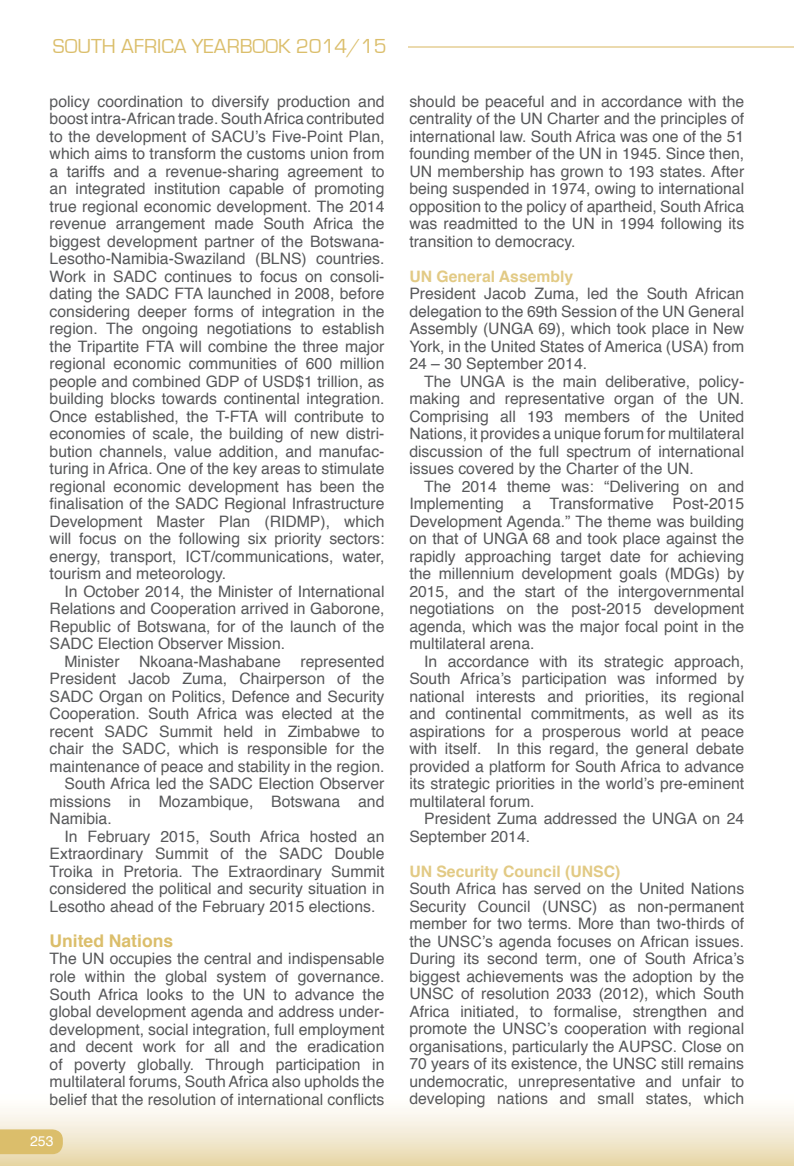
<style>
.page{position:relative;width:794px;height:1166px;background:#fff}
.page>*{position:absolute;margin:0;border:0;box-sizing:border-box;transform-origin:0 0}
.t1{font:20.82px "Eurostile";color:#dbbe6b}
.t2{font:700 17.5px "Helvetica";color:#dbbe6b}
.t3{font:15.75px/17.5px "Helvetica";color:#57585a;text-align:justify}
.t4{font:700 15.75px "Helvetica";color:#e2ca85}
.t5{font:14px "Helvetica";color:#fff}
</style>
<div class="page">
<hr style="left:408px;top:46px;width:386px;height:2px;background:#ebdaae">
<svg style="left:0;top:1129px;width:63px;height:25px;background:#dcbf6f"></svg>
<h1 class="t1" style="left:53px;top:35px;width:335px">SOUTH AFRICA YEARBOOK 2014/15</h1>
<p class="t3" style="left:50px;top:93px;width:336px">policy coordination to diversify production and boost intra-African trade. South Africa contributed to the development of SACU’s Five-Point Plan, which aims to transform the customs union from a tariffs and a revenue-sharing agreement to an integrated institution capable of promoting true regional economic development. The 2014 revenue arrangement made South Africa the biggest development partner of the Botswana-Lesotho-Namibia-Swaziland (BLNS) countries.<br>Work in SADC continues to focus on consoli&shy;dating the SADC FTA launched in 2008, before considering deeper forms of integration in the region. The ongoing negotiations to establish the Tripartite FTA will combine the three major regional economic communities of 600 million people and combined GDP of USD$1 trillion, as building blocks towards continental integration.<br>Once established, the T-FTA will contribute to economies of scale, the building of new distri&shy;bution channels, value addition, and manufac&shy;turing in Africa. One of the key areas to stimulate regional economic development has been the finalisation of the SADC Regional Infrastructure Development Master Plan (RIDMP), which will focus on the following six priority sectors: energy, transport, ICT/communications, water, tourism and meteorology.</p>
<p class="t3" style="left:50px;top:583px;width:336px;text-indent:15px">In October 2014, the Minister of International Relations and Cooperation arrived in Gaborone, Republic of Botswana, for of the launch of the SADC Election Observer Mission.</p>
<p class="t3" style="left:64px;top:653px;width:321px">Minister Nkoana-Mashabane represented</p>
<p class="t3" style="left:50px;top:670px;width:336px">President Jacob Zuma, Chairperson of the</p>
<p class="t3" style="left:50px;top:688px;width:336px">SADC Organ on Politics, Defence and Security</p>
<p class="t3" style="left:50px;top:705px;width:336px">Cooperation. South Africa was elected at the</p>
<p class="t3" style="left:50px;top:723px;width:336px">recent SADC Summit held in Zimbabwe to</p>
<p class="t3" style="left:50px;top:740px;width:336px">chair the SADC, which is responsible for the</p>
<p class="t3" style="left:50px;top:758px;width:336px">maintenance of peace and stability in the region.</p>
<p class="t3" style="left:64px;top:775px;width:321px">South Africa led the SADC Election Observer</p>
<p class="t3" style="left:50px;top:793px;width:336px">missions in Mozambique, Botswana and</p>
<p class="t3" style="left:50px;top:810px;width:64px">Namibia.</p>
<p class="t3" style="left:64px;top:828px;width:321px">In February 2015, South Africa hosted an</p>
<p class="t3" style="left:50px;top:845px;width:336px">Extraordinary Summit of the SADC Double</p>
<p class="t3" style="left:50px;top:863px;width:336px">Troika in Pretoria. The Extraordinary Summit</p>
<p class="t3" style="left:50px;top:880px;width:336px">considered the political and security situation in</p>
<p class="t3" style="left:50px;top:898px;width:327px">Lesotho ahead of the February 2015 elections.</p>
<p class="t2" style="left:50px;top:927px;width:125px">United Nations</p>
<p class="t3" style="left:50px;top:950px;width:336px">The UN occupies the central and indispensable role within the global system of governance.<br>South Africa looks to the UN to advance the global development agenda and address under&shy;development, social integration, full employment and decent work for all and the eradication of poverty globally. Through participation in multilateral forums, South Africa also upholds the belief that the resolution of international conflicts</p>
<p class="t5" style="left:30px;top:1130px;width:25px">253</p>
<p class="t3" style="left:409px;top:93px;width:336px">should be peaceful and in accordance with the centrality of the UN Charter and the principles of international law. South Africa was one of the 51 founding member of the UN in 1945. Since then, UN membership has grown to 193 states. After being suspended in 1974, owing to international opposition to the policy of apartheid, South Africa was readmitted to the UN in 1994 following its transition to democracy.</p>
<p class="t4" style="left:409px;top:264px;width:165px">UN General Assembly</p>
<p class="t3" style="left:409px;top:285px;width:336px">President Jacob Zuma, led the South African delegation to the 69th Session of the UN General Assembly (UNGA 69), which took place in New York, in the United States of America (USA) from 24 – 30 September 2014.</p>
<p class="t3" style="left:409px;top:373px;width:336px;text-indent:15px">The UNGA is the main deliberative, policy&shy;making and representative organ of the UN.<br>Comprising all 193 members of the United Nations, it provides a unique forum for multilateral discussion of the full spectrum of international issues covered by the Charter of the UN.</p>
<p class="t3" style="left:409px;top:478px;width:336px;text-indent:15px">The 2014 theme was: “Delivering on and Implementing a Transformative Post-2015<br>Development Agenda.” The theme was building on that of UNGA 68 and took place against the rapidly approaching target date for achieving the millennium development goals (MDGs) by 2015, and the start of the intergovernmental negotiations on the post-2015 development agenda, which was the major focal point in the multilateral arena.</p>
<p class="t3" style="left:409px;top:653px;width:336px;text-indent:15px">In accordance with its strategic approach, South Africa’s participation was informed by national interests and priorities, its regional and continental commitments, as well as its aspirations for a prosperous world at peace with itself. In this regard, the general debate provided a platform for South Africa to advance its strategic priorities in the world’s pre-eminent multilateral forum.</p>
<p class="t3" style="left:409px;top:810px;width:336px;text-indent:15px">President Zuma addressed the UNGA on 24<br>September 2014.</p>
<p class="t4" style="left:409px;top:858px;width:212px">UN Security Council (UNSC)</p>
<p class="t3" style="left:409px;top:880px;width:336px">South Africa has served on the United Nations Security Council (UNSC) as non-permanent member for two terms. More than two-thirds of the UNSC’s agenda focuses on African issues.<br>During its second term, one of South Africa’s biggest achievements was the adoption by the UNSC of resolution 2033 (2012), which South Africa initiated, to formalise, strengthen and promote the UNSC’s cooperation with regional organisations, particularly the AUPSC. Close on 70 years of its existence, the UNSC still remains undemocratic, unrepresentative and unfair to developing nations and small states, which</p>
</div>
